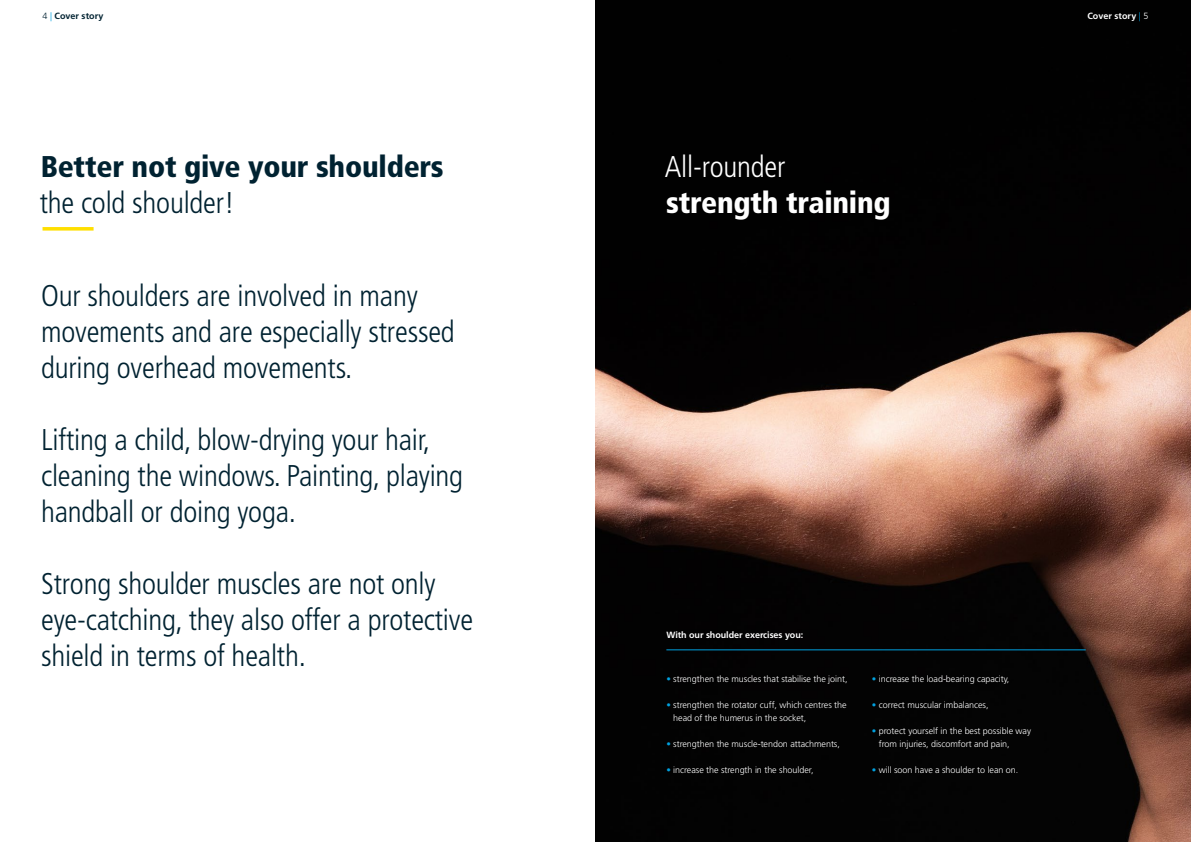
<style>
.page{position:relative;width:1191px;height:842px;background:#fff}
.page>*{position:absolute;margin:0;border:0;box-sizing:border-box;transform-origin:0 0}
.t1{font:300 condensed 30px/36px "Frutiger LT Std";letter-spacing:-.005em;color:#002231}
.t2{font:900 condensed 30px/36px "Frutiger LT Std";letter-spacing:-.005em;color:#002231}
.t3{font:900 condensed 30px "Frutiger LT Std";letter-spacing:-.005em;color:#fff}
.t4{font:300 condensed 30px "Frutiger LT Std";letter-spacing:-.005em;color:#fff}
.t5{font:300 9px/13px "Frutiger LT Std";letter-spacing:-.005em;color:#fff}
.t6{font:700 9px "Frutiger LT Std";letter-spacing:-.005em;color:#fff}
.t7{font:700 9px "Frutiger LT Std";letter-spacing:.01em;color:#002231}
.s1{font-weight:300}
.s2{font-weight:300;color:#00a1e0}
.s3{color:#00a1e0}
</style>
<div class="page">
<img style="left:596px;top:0;width:595px;height:842px">
<svg style="left:43px;top:227px;width:51px;height:4px"></svg>
<hr style="left:666px;top:649px;width:419px;height:1px;background:#00a1e0">
<p class="t7" style="left:43px;top:11px;width:63px"><span class="s1">4</span> <span class="s2">|</span> Cover story</p>
<p class="t6" style="left:1087px;top:11px;width:63px">Cover story <span class="s2">|</span> <span class="s1">5</span></p>
<p class="t2" style="left:40px;top:148px;width:405px">Better not give your shoulders <span class="s1">the cold shoulder!</span></p>
<p class="t1" style="left:41px;top:278px;width:415px">Our shoulders are involved in many movements and are especially stressed during overhead movements.</p>
<p class="t1" style="left:41px;top:422px;width:423px">Lifting a child, blow-drying your hair, cleaning the windows. Painting, playing handball or doing yoga.</p>
<p class="t1" style="left:41px;top:566px;width:433px">Strong shoulder muscles are not only eye-catching, they also offer a protective shield in terms of health.</p>
<p class="t4" style="left:665px;top:149px;width:122px">All-rounder</p>
<p class="t3" style="left:666px;top:184px;width:226px">strength training</p>
<p class="t6" style="left:666px;top:629px;width:138px">With our shoulder exercises you:</p>
<p class="t5" style="left:666px;top:673px;width:183px"><span class="s3">•</span> strengthen the muscles that stabilise the joint,</p>
<p class="t5" style="left:673px;top:699px;width:175px;text-indent:-7px"><span class="s3">•</span> strengthen the rotator cuff, which centres the head of the humerus in the socket,</p>
<p class="t5" style="left:666px;top:738px;width:175px"><span class="s3">•</span> strengthen the muscle-tendon attachments,</p>
<p class="t5" style="left:666px;top:764px;width:149px"><span class="s3">•</span> increase the strength in the shoulder,</p>
<p class="t5" style="left:872px;top:673px;width:139px"><span class="s3">•</span> increase the load-bearing capacity,</p>
<p class="t5" style="left:872px;top:699px;width:118px"><span class="s3">•</span> correct muscular imbalances,</p>
<p class="t5" style="left:879px;top:725px;width:154px;text-indent:-7px"><span class="s3">•</span> protect yourself in the best possible way from injuries, discomfort and pain,</p>
<p class="t5" style="left:872px;top:764px;width:148px"><span class="s3">•</span> will soon have a shoulder to lean on.</p>
</div>
